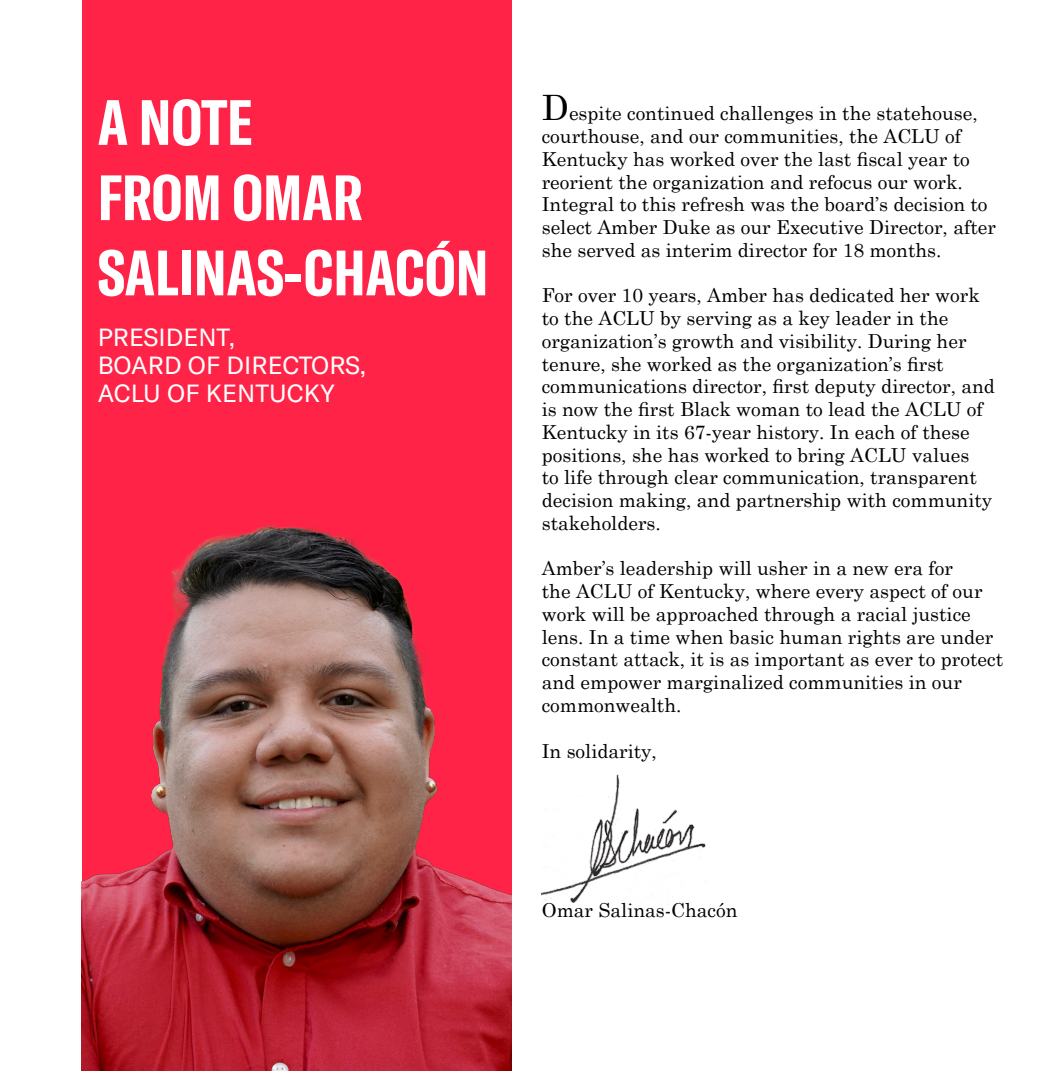
<style>
.page{position:relative;width:1040px;height:1071px;background:#fff}
.page>*{position:absolute;margin:0;border:0;box-sizing:border-box;transform-origin:0 0}
.t1{font:700 extra-condensed 63px/75.2px "GT America";color:#fff}
.t2{font:24.5px/28px "GT America";color:#fff}
.t3{font:19.25px/22.8px "Century Schoolbook";color:#000}
.s1{font-size:35px}
</style>
<div class="page">
<div style="left:82px;top:0;width:430px;height:1071px;background:#ff2347"></div>
<img style="left:542px;top:774px;width:164px;height:137px">
<img style="left:82px;top:525px;width:430px;height:546px">
<h1 class="t1" style="left:98px;top:85px;width:392px">A NOTE<br>FROM OMAR<br>SALINAS-CHACÓN</h1>
<p class="t2" style="left:98px;top:324px;width:270px">PRESIDENT,<br>BOARD OF DIRECTORS,<br>ACLU OF KENTUCKY</p>
<p class="t3" style="left:542px;top:100px;width:456px"><span class="s1">D</span>espite continued challenges in the statehouse, courthouse, and our communities, the ACLU of Kentucky has worked over the last fiscal year to reorient the organization and refocus our work.<br>Integral to this refresh was the board’s decision to select Amber Duke as our Executive Director, after she served as interim director for 18 months.</p>
<p class="t3" style="left:542px;top:282px;width:455px">For over 10 years, Amber has dedicated her work to the ACLU by serving as a key leader in the organization’s growth and visibility. During her tenure, she worked as the organization’s first communications director, first deputy director, and is now the first Black woman to lead the ACLU of Kentucky in its 67-year history. In each of these positions, she has worked to bring ACLU values<br>to life through clear communication, transparent decision making, and partnership with community stakeholders.</p>
<p class="t3" style="left:542px;top:555px;width:463px">Amber’s leadership will usher in a new era for<br>the ACLU of Kentucky, where every aspect of our work will be approached through a racial justice lens. In a time when basic human rights are under constant attack, it is as important as ever to protect and empower marginalized communities in our commonwealth.</p>
<p class="t3" style="left:542px;top:738px;width:117px">In solidarity,</p>
<p class="t3" style="left:542px;top:897px;width:197px">Omar Salinas-Chacón</p>
</div>
